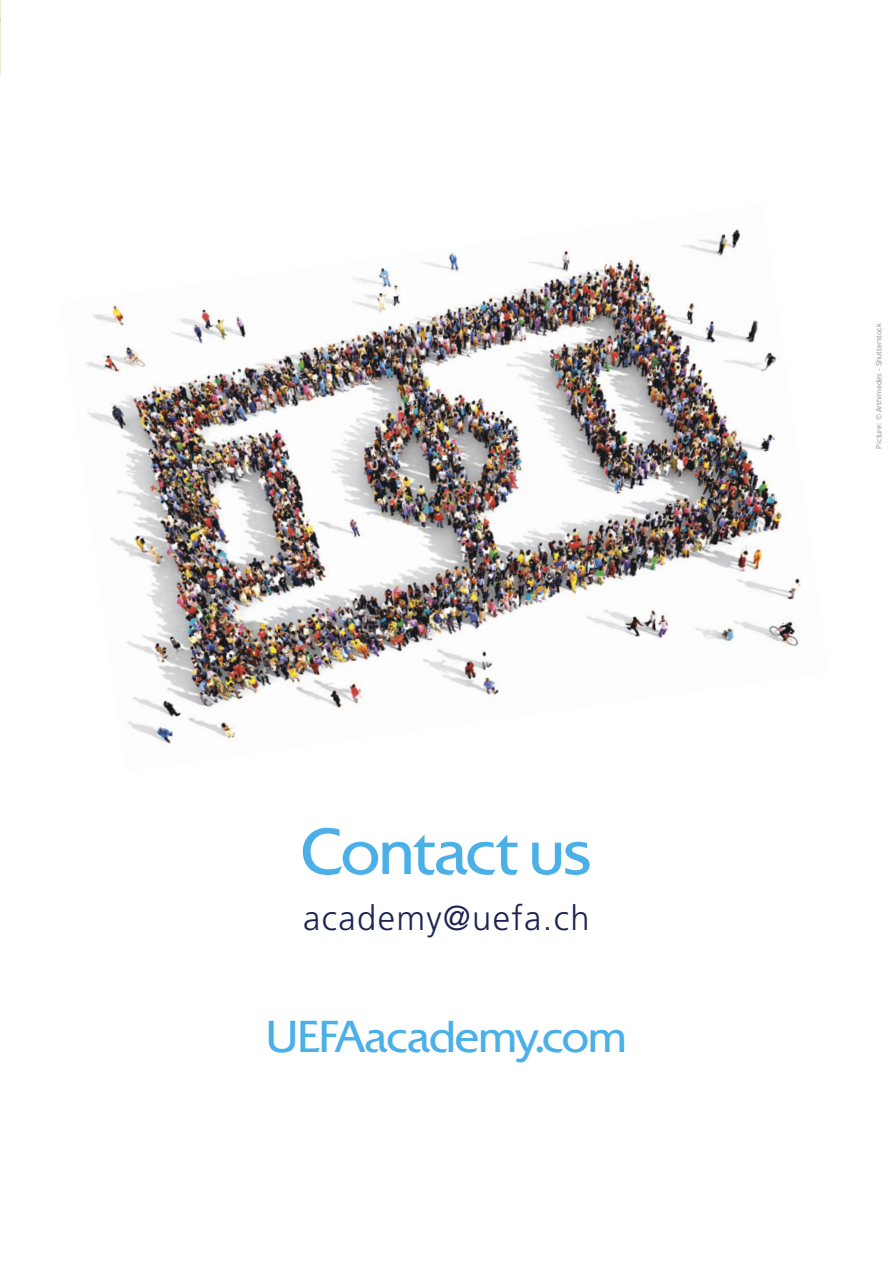
<style>
.page{position:relative;width:893px;height:1263px;background:#fff}
.page>*{position:absolute;margin:0;border:0;box-sizing:border-box;transform-origin:0 0}
.t1{font:67.5px "UEFA Colosseum";letter-spacing:-.055em;color:#4bafe8}
.t2{font:46.5px "UEFA Colosseum";letter-spacing:-.05em;color:#4bafe8}
.t3{font:300 34.5px "Frutiger LT Pro";letter-spacing:.04em;color:#1e2453}
.C-H4{font:7.5px "PF Beau Sans Pro";color:#9c9b9b}
</style>
<div class="page">
<hr style="left:892px;top:0;width:1px;height:1263px;background:#222221">
<img style="left:86px;top:229px;width:715px;height:515px">
<img style="left:0;top:0;width:1px;height:1263px">
<h1 class="t1" style="left:301px;top:804px;width:293px">Contact us</h1>
<h3 class="t3" style="left:303px;top:898px;width:288px">academy@uefa.ch</h3>
<h2 class="t2" style="left:265px;top:1004px;width:364px">UEFAacademy.com</h2>
<p class="C-H4" style="left:875px;top:448px;width:127px;rotate:-90deg">Picture: © Arthimedes - Shutterstock</p>
</div>
